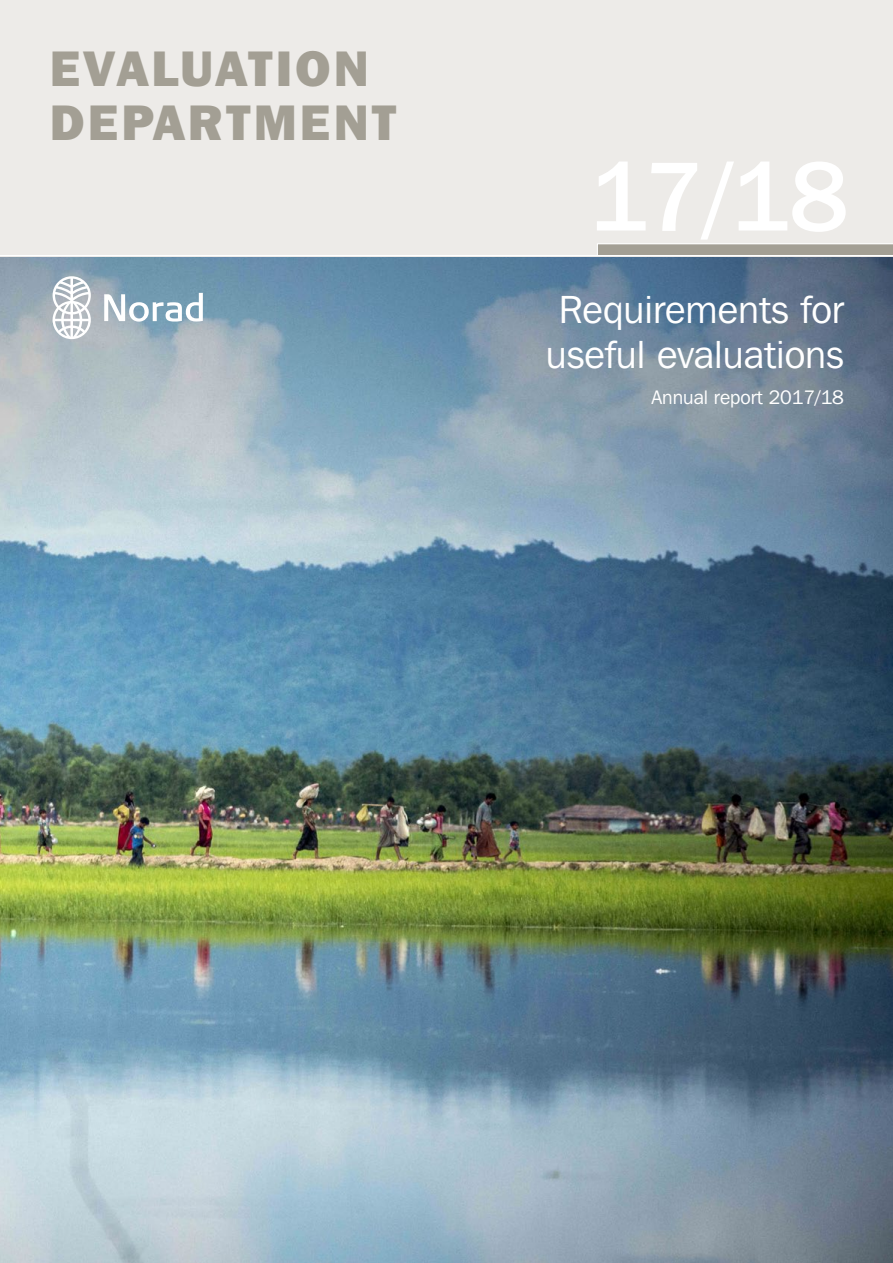
<style>
.page{position:relative;width:893px;height:1263px;background:#fff}
.page>*{position:absolute;margin:0;border:0;box-sizing:border-box;transform-origin:0 0}
.t1{font:500 97.5px "Franklin Gothic IT Cby BT";color:#fff}
.t2{font:800 49.65px/54.3px "Franklin Gothic IT Cby BT";letter-spacing:.06em;color:#a39f94}
.t3{font:39px/45px "Franklin Gothic IT Cby BT";color:#fff;text-align:center}
.t4{font:19.5px "Franklin Gothic IT Cby BT";color:#fff}
</style>
<div class="page">
<img style="left:0;top:256px;width:893px;height:1007px">
<div style="left:0;top:0;width:893px;height:256px;background:#edebe8"></div>
<svg style="left:596px;top:243px;width:297px;height:14px;background:#b2aea5"></svg>
<hr style="left:0;top:255px;width:893px;height:1px;background:#fff">
<svg style="left:104px;top:293px;width:99px;height:29px"></svg>
<svg style="left:53px;top:276px;width:38px;height:63px"></svg>
<p class="t2" style="left:50px;top:40px;width:348px">EVALUATION<br>DEPARTMENT</p>
<h1 class="t1" style="left:589px;top:136px;width:261px">17/18</h1>
<p class="t3" style="left:546px;top:286px;width:300px">Requirements for useful evaluations</p>
<p class="t4" style="left:651px;top:385px;width:194px">Annual report 2017/18</p>
</div>
